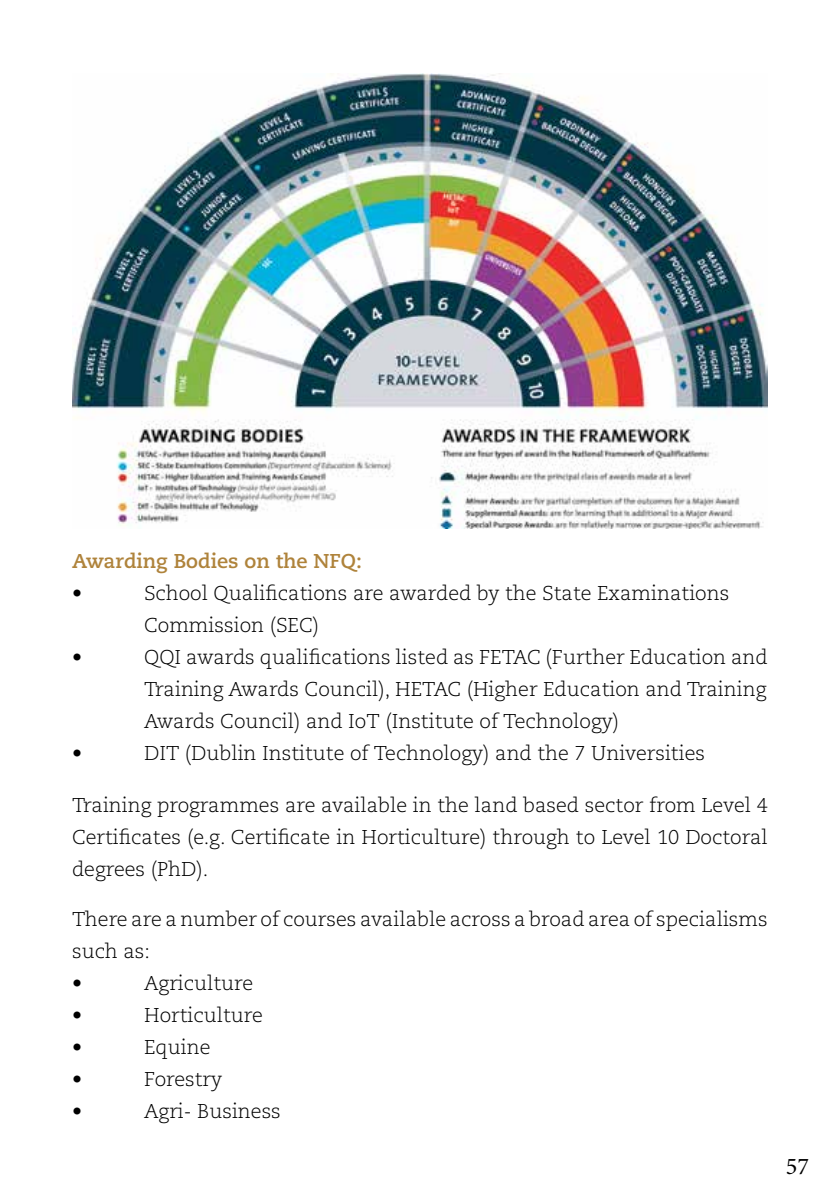
<style>
.page{position:relative;width:840px;height:1191px;background:#fff}
.page>*{position:absolute;margin:0;border:0;box-sizing:border-box;transform-origin:0 0}
.t1{font:24px "Minion Pro";color:#000}
.t2{font:300 20px/32px "Caecilia LT Std";color:#000}
.t3{font:700 20px "Caecilia LT Std";color:#af833b}
</style>
<div class="page">
<img style="left:72px;top:74px;width:695px;height:455px">
<p class="t3" style="left:72px;top:549px;width:291px">Awarding Bodies on the NFQ:</p>
<p class="t2" style="left:72px;top:577px;width:11px">•</p>
<p class="t2" style="left:144px;top:577px;width:586px">School Qualifications are awarded by the State Examinations<br>Commission (SEC)</p>
<p class="t2" style="left:72px;top:641px;width:11px">•</p>
<p class="t2" style="left:144px;top:641px;width:624px;text-align:justify">QQI awards qualifications listed as FETAC (Further Education and Training Awards Council), HETAC (Higher Education and Training Awards Council) and IoT (Institute of Technology)</p>
<p class="t2" style="left:72px;top:737px;width:11px">•</p>
<p class="t2" style="left:144px;top:737px;width:562px">DIT (Dublin Institute of Technology) and the 7 Universities</p>
<p class="t2" style="left:72px;top:789px;width:697px;text-align:justify">Training programmes are available in the land based sector from Level 4<br>Certificates (e.g. Certificate in Horticulture) through to Level 10 Doctoral degrees (PhD).</p>
<p class="t2" style="left:72px;top:903px;width:696px">There are a number of courses available across a broad area of specialisms such as:<br>•</p>
<p class="t2" style="left:144px;top:967px;width:111px">Agriculture</p>
<p class="t2" style="left:72px;top:999px;width:11px">•</p>
<p class="t2" style="left:144px;top:999px;width:120px">Horticulture</p>
<p class="t2" style="left:72px;top:1031px;width:11px">•</p>
<p class="t2" style="left:144px;top:1031px;width:68px">Equine</p>
<p class="t2" style="left:72px;top:1063px;width:11px">•</p>
<p class="t2" style="left:144px;top:1063px;width:80px">Forestry</p>
<p class="t2" style="left:72px;top:1095px;width:11px">•</p>
<p class="t2" style="left:144px;top:1095px;width:138px">Agri- Business</p>
<p class="t1" style="left:785px;top:1150px;width:25px">57</p>
</div>
